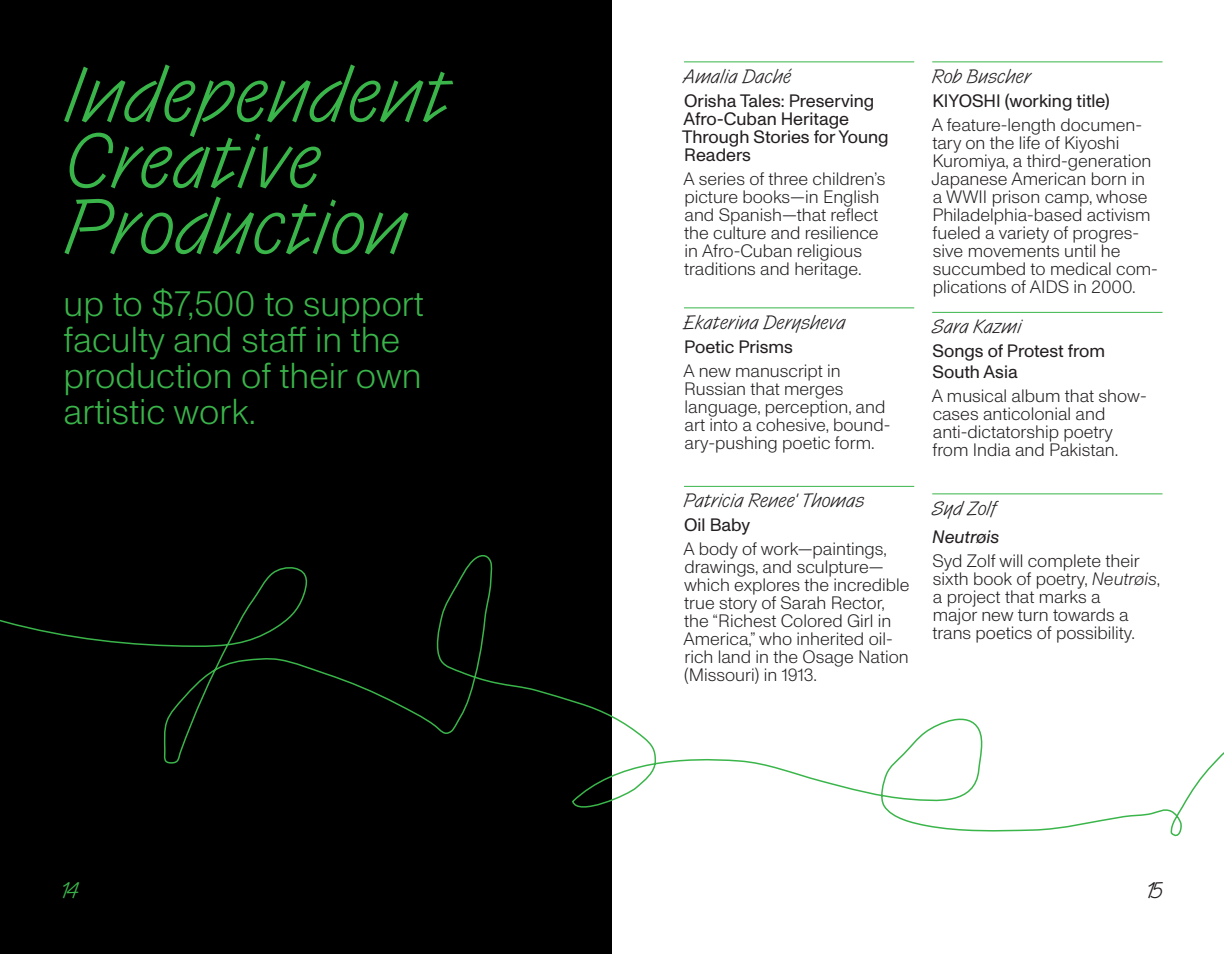
<style>
.page{position:relative;width:1224px;height:954px;background:#fff}
.page>*{position:absolute;margin:0;border:0;box-sizing:border-box;transform-origin:0 0}
.Chapter{font:300 72px/66px "Control Cursive Trial";color:#3ab54a}
.Chapter-2{font:300 36px/36px "Edu Monument Grotesk";color:#3ab54a}
.t1{font:21px "Control Cursive Trial Light TNT";color:#3ab54a}
.t2{font:21px "Control Cursive Trial Light TNT";color:#231f20}
.Chapter-3{font:300 18px/18px "Edu Monument Grotesk";color:#231f20}
.Chapter-4{font:18px/18px "Edu Monument Grotesk";color:#231f20}
.Paragraph_Style_1{font:18px/24px "Edu Monument Grotesk";color:#231f20}
.Paragraph_Style_1-2{font:300 18px/24px "Control Cursive";letter-spacing:-.005em;color:#231f20}
.Paragraph_Style_1-3{font:italic 18px/28.5px "Edu Monument Grotesk";color:#231f20}
.s1{font-family:"Edu Monument Grotesk";font-weight:400}
.s2{font-family:"Control Cursive";font-weight:300}
.s3{font-family:"Control Cursive";font-weight:300;font-style:normal}
.s4{font-style:italic}
</style>
<div class="page">
<div style="left:0;top:0;width:612px;height:954px;background:#000"></div>
<hr style="left:684px;top:62px;width:230px;height:1px;background:#3ab54a">
<hr style="left:684px;top:308px;width:230px;height:1px;background:#3ab54a">
<hr style="left:684px;top:486px;width:230px;height:1px;background:#3ab54a">
<hr style="left:932px;top:62px;width:230px;height:1px;background:#3ab54a">
<hr style="left:932px;top:312px;width:230px;height:1px;background:#3ab54a">
<hr style="left:932px;top:494px;width:230px;height:1px;background:#3ab54a">
<svg style="left:0;top:555px;width:1224px;height:282px"></svg>
<p class="Chapter" style="left:64px;top:56px;width:389px">Independent<br>Creative<br>Production</p>
<p class="Chapter-2" style="left:64px;top:286px;width:362px">up to $7,500 to support faculty and staff in the production of their own artistic work.</p>
<p class="Paragraph_Style_1-2" style="left:683px;top:62px;width:110px">Amalia Daché</p>
<p class="Chapter-4" style="left:682px;top:91px;width:208px">Orisha Tales: Preserving<br>Afro-Cuban Heritage<br>Through Stories for Young<br>Readers</p>
<p class="Chapter-3" style="left:684px;top:169px;width:203px">A series of three children’s picture books—in English and Spanish—that reflect the culture and resilience in Afro-Cuban religious traditions and heritage.</p>
<p class="Paragraph_Style_1-2" style="left:683px;top:308px;width:164px">Ekaterina Derysheva<br><span class="s1">Poetic Prisms</span></p>
<p class="Chapter-3" style="left:684px;top:361px;width:208px">A new manuscript in<br>Russian that merges language, perception, and art into a cohesive, bound&shy;ary-pushing poetic form.</p>
<p class="Paragraph_Style_1-2" style="left:684px;top:487px;width:183px">Patricia Renee' Thomas</p>
<p class="Chapter-4" style="left:684px;top:516px;width:68px">Oil Baby</p>
<p class="Chapter-3" style="left:684px;top:540px;width:227px">A body of work—paintings, drawings, and sculpture— which explores the incredible true story of Sarah Rector, the “Richest Colored Girl in<br>America,” who inherited oil&shy;rich land in the Osage Nation (Missouri) in 1913.</p>
<p class="Paragraph_Style_1" style="left:932px;top:64px;width:179px"><span class="s2">Rob Buscher<br></span>KIYOSHI (working title)</p>
<p class="Chapter-3" style="left:932px;top:115px;width:228px">A feature-length documen&shy;tary on the life of Kiyoshi<br>Kuromiya, a third-generation<br>Japanese American born in a WWII prison camp, whose<br>Philadelphia-based activism fueled a variety of progres&shy;sive movements until he succumbed to medical com&shy;plications of AIDS in 2000.</p>
<p class="Paragraph_Style_1" style="left:932px;top:315px;width:175px"><span class="s2">Sara Kazmi<br></span>Songs of Protest from</p>
<p class="Paragraph_Style_1" style="left:933px;top:360px;width:87px">South Asia</p>
<p class="Chapter-3" style="left:932px;top:387px;width:217px">A musical album that show&shy;cases anticolonial and anti-dictatorship poetry from India and Pakistan.</p>
<p class="Paragraph_Style_1-3" style="left:932px;top:494px;width:69px"><span class="s3">Syd Zolf<br></span>Neutrøis</p>
<p class="Chapter-3" style="left:932px;top:552px;width:229px">Syd Zolf will complete their sixth book of poetry, <span class="s4">Neutrøis</span>, a project that marks a<br>major new turn towards a trans poetics of possibility.</p>
<p class="t1" style="left:62px;top:875px;width:19px">14</p>
<p class="t2" style="left:1147px;top:875px;width:17px">15</p>
</div>
